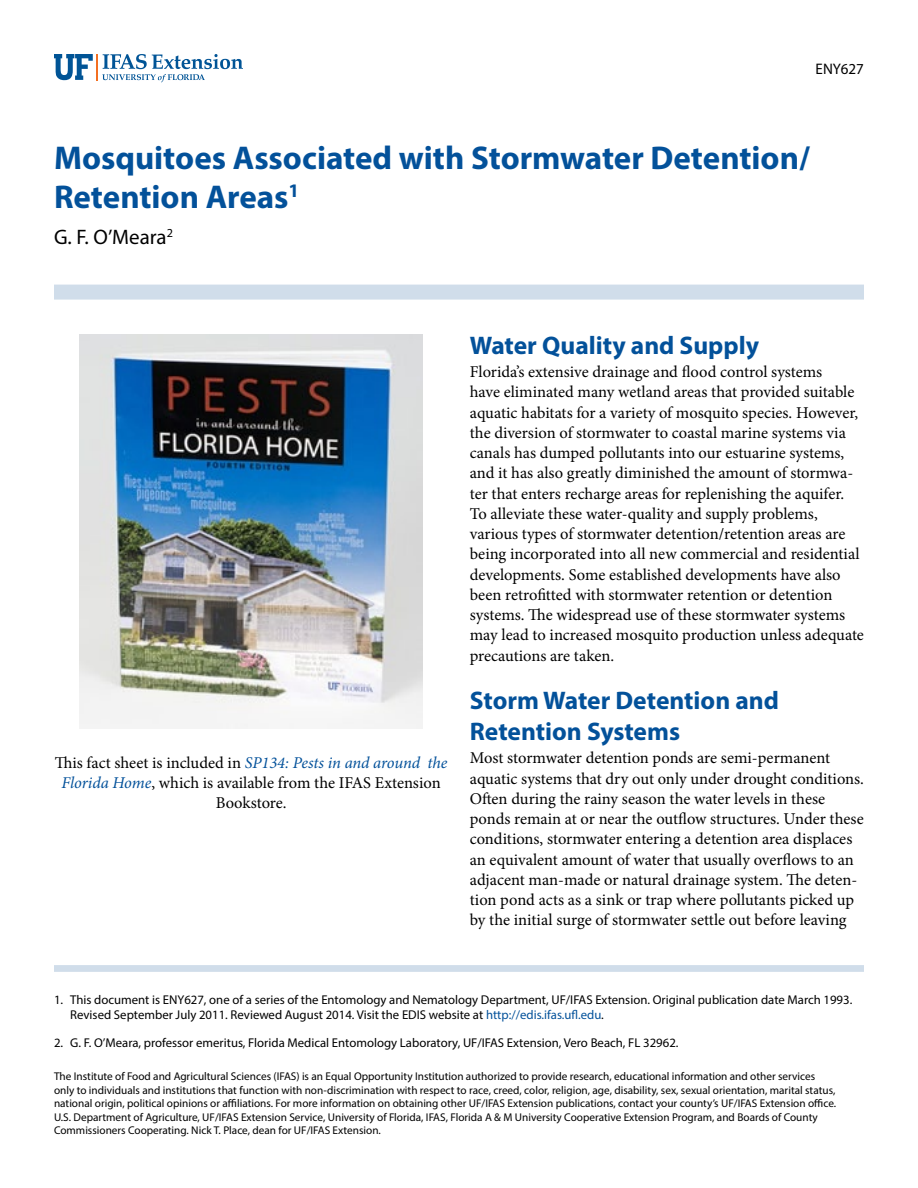
<style>
.page{position:relative;width:918px;height:1188px;background:#fff}
.page>*{position:absolute;margin:0;border:0;box-sizing:border-box;transform-origin:0 0}
.t1{font:700 33px/39.6px "Myriad Pro";color:#03519a}
.t2{font:700 25.5px/30.6px "Myriad Pro";color:#03519a}
.t3{font:21px "Myriad Pro";color:#000}
.t4{font:16.5px/20.2px "Minion Pro";letter-spacing:-.005em;color:#000}
.t5{font:15.3px "Myriad Pro";color:#000}
.t6{font:12.75px/15.3px "Myriad Pro";color:#000}
.t7{font:11.25px/13.5px "Myriad Pro";color:#000}
.s1{font-style:italic;color:#03519a}
.s2{color:#03519a}
</style>
<div class="page">
<svg style="left:54px;top:54px;width:189px;height:28px"></svg>
<div style="left:54px;top:285px;width:810px;height:15px;background:#d0ddea"></div>
<div style="left:54px;top:965px;width:810px;height:7px;background:#d0ddea"></div>
<img style="left:80px;top:335px;width:343px;height:394px">
<p class="t5" style="left:816px;top:60px;width:50px">ENY627</p>
<h1 class="t1" style="left:54px;top:137px;width:757px">Mosquitoes Associated with Stormwater Detention/<br>Retention Areas<sup>1</sup></h1>
<p class="t3" style="left:54px;top:224px;width:120px">G. F. O’Meara<sup>2</sup></p>
<p class="t4" style="left:55px;top:752px;width:394px;text-align:center">This fact sheet is included in <span class="s1">SP134: Pests in and around the<br>Florida Home</span>, which is available from the IFAS Extension<br>Bookstore.</p>
<h2 class="t2" style="left:470px;top:329px;width:291px">Water Quality and Supply</h2>
<p class="t4" style="left:470px;top:362px;width:396px">Florida’s extensive drainage and flood control systems<br>have eliminated many wetland areas that provided suitable aquatic habitats for a variety of mosquito species. However, the diversion of stormwater to coastal marine systems via canals has dumped pollutants into our estuarine systems, and it has also greatly diminished the amount of stormwa&shy;ter that enters recharge areas for replenishing the aquifer.<br>To alleviate these water-quality and supply problems, various types of stormwater detention/retention areas are being incorporated into all new commercial and residential developments. Some established developments have also been retrofitted with stormwater retention or detention systems. The widespread use of these stormwater systems may lead to increased mosquito production unless adequate precautions are taken.</p>
<h2 class="t2" style="left:470px;top:685px;width:311px">Storm Water Detention and<br>Retention Systems</h2>
<p class="t4" style="left:470px;top:748px;width:396px">Most stormwater detention ponds are semi-permanent aquatic systems that dry out only under drought conditions.<br>Often during the rainy season the water levels in these ponds remain at or near the outflow structures. Under these conditions, stormwater entering a detention area displaces an equivalent amount of water that usually overflows to an adjacent man-made or natural drainage system. The deten&shy;tion pond acts as a sink or trap where pollutants picked up by the initial surge of stormwater settle out before leaving</p>
<p class="t6" style="left:70px;top:992px;width:784px;text-indent:-16px">1. This document is ENY627, one of a series of the Entomology and Nematology Department, UF/IFAS Extension. Original publication date March 1993.<br>Revised September July 2011. Reviewed August 2014. Visit the EDIS website at <span class="s2">http://edis.ifas.ufl.edu</span>.</p>
<p class="t6" style="left:54px;top:1035px;width:626px">2. G. F. O’Meara, professor emeritus, Florida Medical Entomology Laboratory, UF/IFAS Extension, Vero Beach, FL 32962.</p>
<p class="t7" style="left:54px;top:1069px;width:784px">The Institute of Food and Agricultural Sciences (IFAS) is an Equal Opportunity Institution authorized to provide research, educational information and other services only to individuals and institutions that function with non-discrimination with respect to race, creed, color, religion, age, disability, sex, sexual orientation, marital status, national origin, political opinions or affiliations. For more information on obtaining other UF/IFAS Extension publications, contact your county’s UF/IFAS Extension office.<br>U.S. Department of Agriculture, UF/IFAS Extension Service, University of Florida, IFAS, Florida A &amp; M University Cooperative Extension Program, and Boards of County Commissioners Cooperating. Nick T. Place, dean for UF/IFAS Extension.</p>
</div>
